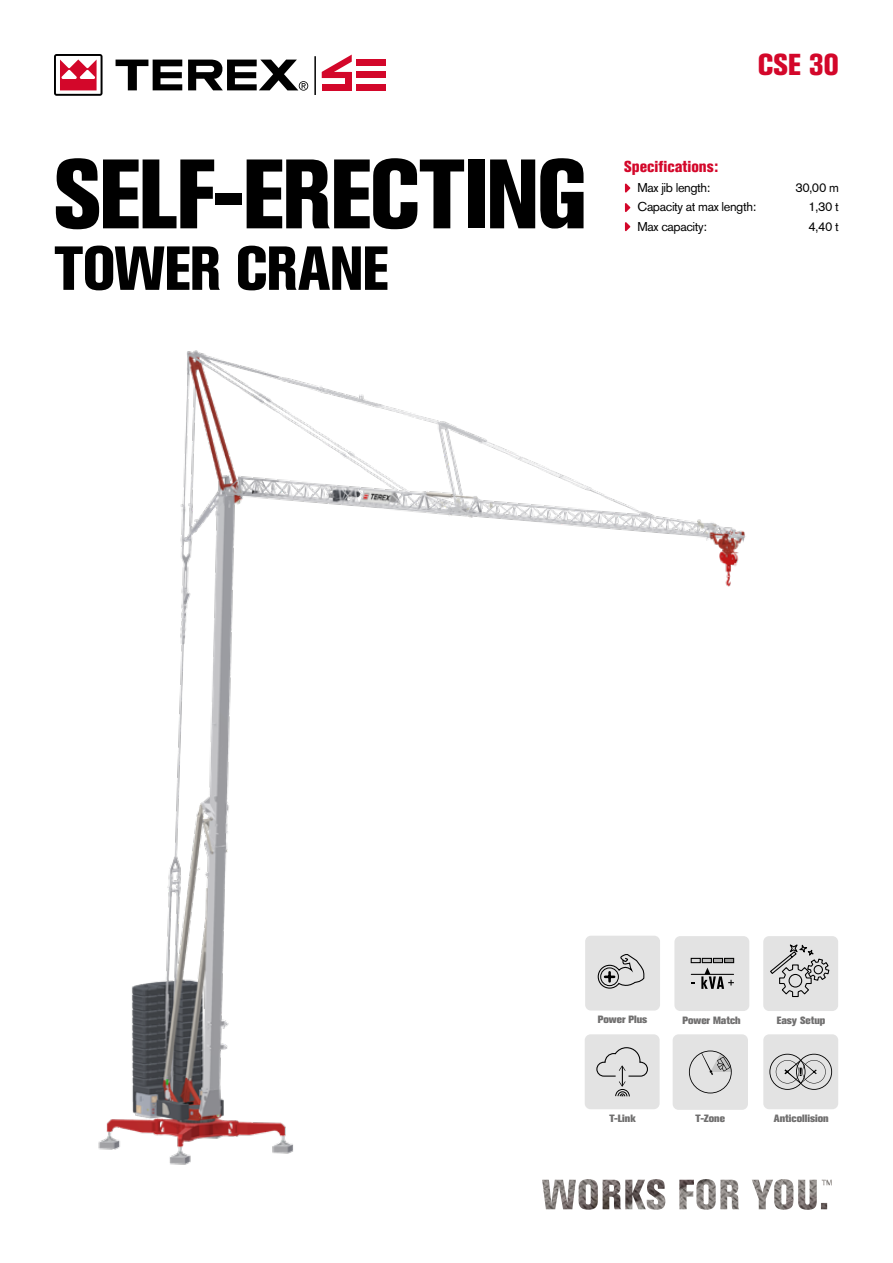
<style>
.page{position:relative;width:893px;height:1263px;background:#fff}
.page>*{position:absolute;margin:0;border:0;box-sizing:border-box;transform-origin:0 0}
.t1{font:97.5px "Akzidenz Grotesk BQ X Bd Cnd Alt";letter-spacing:-.03em;color:#000}
.t2{font:61.5px "Akzidenz Grotesk BQ X Bd Cnd Alt";letter-spacing:-.015em;color:#000}
.t3{font:30px "Akzidenz Grotesk BQ X Bd Cnd Alt";color:#d3072a}
.t4{font:15.75px "Akzidenz Grotesk BQ X Bd Cnd Alt";color:#d3072a}
.t5{font:12.75px "Akzidenz Grotesk BQ";letter-spacing:-.03em;color:#000}
.t6{font:800 10.5px "Akzidenz Grotesk BQ";color:#706f6f}
</style>
<div class="page">
<img style="left:98px;top:350px;width:650px;height:815px">
<img style="left:542px;top:1179px;width:290px;height:31px">
<svg style="left:625px;top:184px;width:5px;height:9px"></svg>
<svg style="left:625px;top:203px;width:5px;height:9px"></svg>
<svg style="left:625px;top:222px;width:5px;height:9px"></svg>
<svg style="left:54px;top:54px;width:49px;height:42px"></svg>
<svg style="left:116px;top:60px;width:66px;height:30px"></svg>
<svg style="left:188px;top:60px;width:120px;height:31px"></svg>
<div style="left:356px;top:84px;width:30px;height:6px;background:#d3072a"></div>
<div style="left:356px;top:72px;width:30px;height:6px;background:#d3072a"></div>
<div style="left:356px;top:60px;width:30px;height:6px;background:#d3072a"></div>
<div style="left:345px;top:72px;width:7px;height:18px;background:#d3072a"></div>
<div style="left:322px;top:84px;width:30px;height:6px;background:#d3072a"></div>
<svg style="left:322px;top:55px;width:30px;height:23px"></svg>
<hr style="left:314px;top:56px;width:2px;height:39px;background:#000">
<div style="left:585px;top:936px;width:75px;height:74px;background:#e3e3e3;border-radius:6px"></div>
<svg style="left:597px;top:954px;width:48px;height:35px"></svg>
<div style="left:600px;top:967px;width:19px;height:19px;border:1px solid #000;border-radius:50%"></div>
<div style="left:674px;top:936px;width:75px;height:75px;background:#e3e3e3;border-radius:6px"></div>
<svg style="left:701px;top:968px;width:33px;height:21px"></svg>
<hr style="left:691px;top:974px;width:43px;height:1px;background:#000">
<div style="left:691px;top:958px;width:9px;height:5px;background:#dadada"></div>
<div style="left:691px;top:958px;width:10px;height:5px;border:1px solid #000"></div>
<div style="left:702px;top:958px;width:9px;height:5px;background:#c6c6c6"></div>
<div style="left:702px;top:958px;width:10px;height:5px;border:1px solid #000"></div>
<div style="left:713px;top:958px;width:9px;height:5px;background:#b3b2b2"></div>
<div style="left:713px;top:958px;width:10px;height:5px;border:1px solid #000"></div>
<div style="left:725px;top:958px;width:9px;height:5px;background:#9d9d9c"></div>
<div style="left:724px;top:958px;width:10px;height:5px;border:1px solid #000"></div>
<div style="left:763px;top:936px;width:75px;height:75px;background:#e3e3e3;border-radius:6px"></div>
<svg style="left:770px;top:944px;width:60px;height:53px"></svg>
<div style="left:585px;top:1034px;width:75px;height:75px;background:#e3e3e3;border-radius:6px"></div>
<svg style="left:596px;top:1047px;width:52px;height:50px"></svg>
<div style="left:763px;top:1034px;width:75px;height:75px;background:#e3e3e3;border-radius:6px"></div>
<svg style="left:769px;top:1054px;width:63px;height:36px"></svg>
<div style="left:673px;top:1034px;width:75px;height:76px;background:#e3e3e3;border-radius:6px"></div>
<svg style="left:689px;top:1050px;width:43px;height:43px"></svg>
<h1 class="t1" style="left:54px;top:138px;width:535px">SELF-ERECTING</h1>
<h2 class="t2" style="left:54px;top:233px;width:336px">TOWER CRANE</h2>
<h3 class="t3" style="left:758px;top:47px;width:83px">CSE 30</h3>
<p class="t4" style="left:624px;top:158px;width:96px">Specifications:</p>
<p class="t5" style="left:638px;top:180px;width:74px">Max jib length:</p>
<p class="t5" style="left:795px;top:180px;width:45px">30,00 m</p>
<p class="t5" style="left:638px;top:199px;width:120px">Capacity at max length:</p>
<p class="t5" style="left:808px;top:199px;width:32px">1,30 t</p>
<p class="t5" style="left:638px;top:219px;width:71px">Max capacity:</p>
<p class="t5" style="left:808px;top:219px;width:32px">4,40 t</p>
<p class="t6" style="left:598px;top:1013px;width:51px">Power Plus</p>
<p class="t6" style="left:682px;top:1014px;width:60px">Power Match</p>
<p class="t6" style="left:777px;top:1014px;width:50px">Easy Setup</p>
<p class="t6" style="left:609px;top:1112px;width:28px">T-Link</p>
<p class="t6" style="left:696px;top:1112px;width:31px">T-Zone</p>
<p class="t6" style="left:774px;top:1112px;width:56px">Anticollision</p>
</div>
